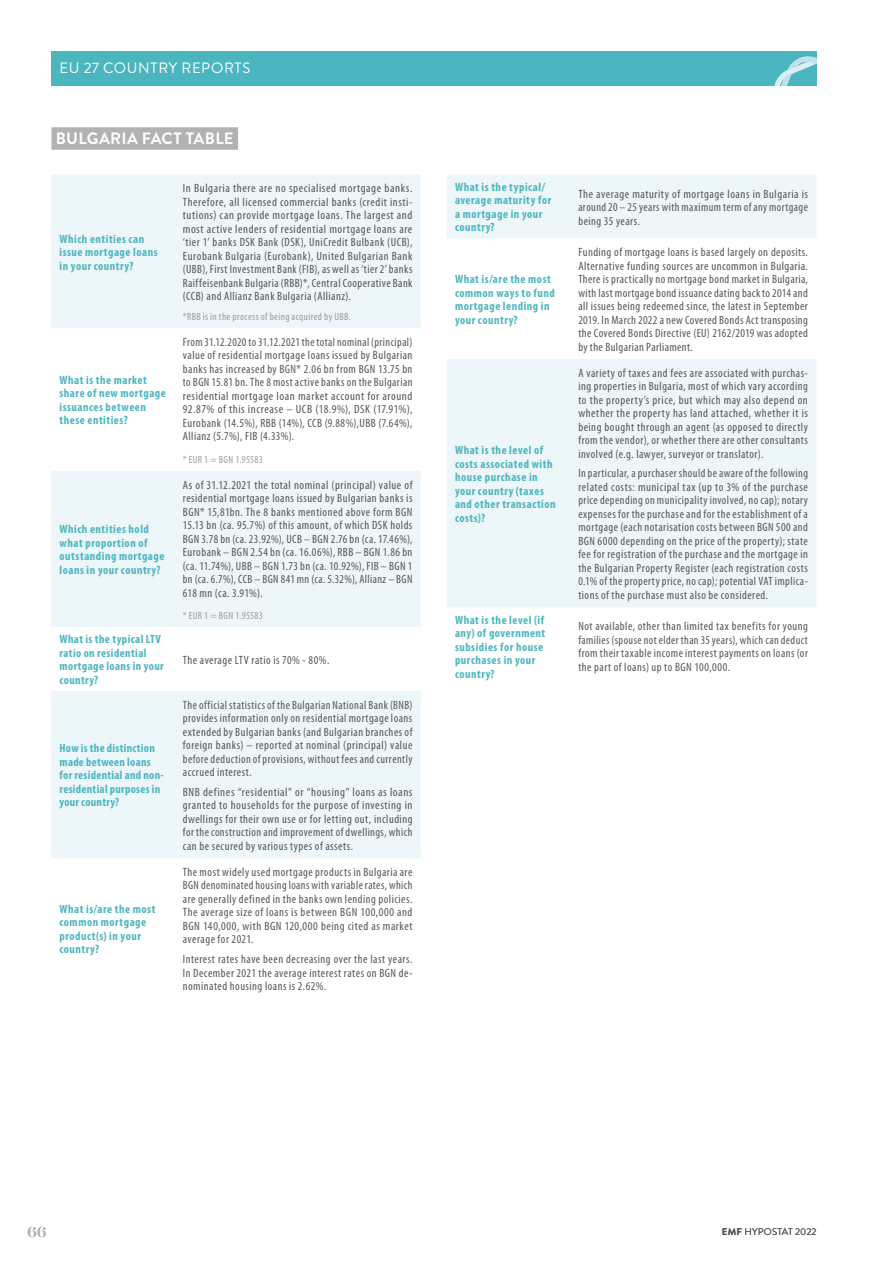
<style>
.page{position:relative;width:893px;height:1263px;background:#fff}
.page>*{position:absolute;margin:0;border:0;box-sizing:border-box;transform-origin:0 0}
.t1{font:700 16.5px "Brandon Grotesque";letter-spacing:.02em;color:#fff}
.t2{font:500 16.5px "Majesti Banner";color:#b3b2b2}
.t3{font:15px "Brandon Grotesque";letter-spacing:.04em;color:#fff}
.t4{font:condensed 12px/13.5px "Myriad Pro";letter-spacing:.04em;color:#575756;text-align:justify}
.t5{font:700 condensed 12px/13.5px "Myriad Pro";letter-spacing:.045em;color:#4bb6c0}
.t6{font:700 condensed 12px/13.5px "Myriad Pro";letter-spacing:.025em;color:#4bb6c0}
.t7{font:condensed 10.5px "Myriad Pro";letter-spacing:.035em;color:#9d9d9c}
.t8{font:9.75px "Brandon Grotesque";letter-spacing:.01em;color:#575756}
.s1{font-weight:700}
</style>
<div class="page">
<div style="left:51px;top:51px;width:766px;height:34px;background:#4bb6c0"></div>
<svg style="left:774px;top:56px;width:43px;height:29px"></svg>
<div style="left:51px;top:127px;width:187px;height:23px;background:#b3b2b2"></div>
<div style="left:51px;top:175px;width:370px;height:153px;background:#edf6f8"></div>
<svg style="left:51px;top:471px;width:370px;height:387px;fill:#edf6f8"></svg>
<div style="left:447px;top:175px;width:369px;height:63px;background:#edf6f8"></div>
<div style="left:447px;top:359px;width:369px;height:248px;background:#edf6f8"></div>
<p class="t3" style="left:60px;top:58px;width:192px">EU 27 COUNTRY REPORTS</p>
<h1 class="t1" style="left:56px;top:127px;width:179px">BULGARIA FACT TABLE</h1>
<p class="t5" style="left:60px;top:232px;width:100px">Which entities can issue mortgage loans in your country?</p>
<p class="t5" style="left:60px;top:373px;width:108px">What is the market share of new mortgage issuances between these entities?</p>
<p class="t5" style="left:60px;top:523px;width:106px">Which entities hold what proportion of outstanding mortgage loans in your country?</p>
<p class="t5" style="left:60px;top:633px;width:106px">What is the typical LTV ratio on residential mortgage loans in your country?</p>
<p class="t6" style="left:60px;top:742px;width:106px">How is the distinction made between loans for residential and non&shy;residential purposes in your country?</p>
<p class="t5" style="left:60px;top:902px;width:97px">What is/are the most common mortgage product(s) in your country?</p>
<p class="t4" style="left:183px;top:182px;width:231px">In Bulgaria there are no specialised mortgage banks.<br>Therefore, all licensed commercial banks (credit insti&shy;tutions) can provide mortgage loans. The largest and most active lenders of residential mortgage loans are ‘tier 1’ banks DSK Bank (DSK), UniCredit Bulbank (UCB), Eurobank Bulgaria (Eurobank), United Bulgarian Bank (UBB), First Investment Bank (FIB), as well as ‘tier 2’ banks Raiffeisenbank Bulgaria (RBB)*, Central Cooperative Bank (CCB) and Allianz Bank Bulgaria (Allianz).</p>
<p class="t7" style="left:183px;top:311px;width:170px">*RBB is in the process of being acquired by UBB.</p>
<p class="t4" style="left:183px;top:335px;width:231px">From 31.12.2020 to 31.12.2021 the total nominal (principal) value of residential mortgage loans issued by Bulgarian banks has increased by BGN* 2.06 bn from BGN 13.75 bn to BGN 15.81 bn. The 8 most active banks on the Bulgarian residential mortgage loan market account for around 92.87% of this increase – UCB (18.9%), DSK (17.91%), Eurobank (14.5%), RBB (14%), CCB (9.88%),UBB (7.64%), Allianz (5.7%), FIB (4.33%).</p>
<p class="t7" style="left:183px;top:453px;width:82px">* EUR 1 = BGN 1.95583</p>
<p class="t4" style="left:183px;top:478px;width:231px">As of 31.12.2021 the total nominal (principal) value of residential mortgage loans issued by Bulgarian banks is BGN* 15,81bn. The 8 banks mentioned above form BGN 15.13 bn (ca. 95.7%) of this amount, of which DSK holds BGN 3.78 bn (ca. 23.92%), UCB – BGN 2.76 bn (ca. 17.46%), Eurobank – BGN 2.54 bn (ca. 16.06%), RBB – BGN 1.86 bn (ca. 11.74%), UBB – BGN 1.73 bn (ca. 10.92%), FIB – BGN 1 bn (ca. 6.7%), CCB – BGN 841 mn (ca. 5.32%), Allianz – BGN 618 mn (ca. 3.91%).</p>
<p class="t7" style="left:183px;top:609px;width:82px">* EUR 1 = BGN 1.95583</p>
<p class="t4" style="left:183px;top:653px;width:148px">The average LTV ratio is 70% - 80%.</p>
<p class="t4" style="left:183px;top:698px;width:231px">The official statistics of the Bulgarian National Bank (BNB) provides information only on residential mortgage loans extended by Bulgarian banks (and Bulgarian branches of foreign banks) – reported at nominal (principal) value before deduction of provisions, without fees and currently accrued interest.</p>
<p class="t4" style="left:183px;top:785px;width:231px">BNB defines “residential” or “housing” loans as loans granted to households for the purpose of investing in dwellings for their own use or for letting out, including for the construction and improvement of dwellings, which can be secured by various types of assets.</p>
<p class="t4" style="left:183px;top:865px;width:231px">The most widely used mortgage products in Bulgaria are BGN denominated housing loans with variable rates, which are generally defined in the banks own lending policies.<br>The average size of loans is between BGN 100,000 and BGN 140,000, with BGN 120,000 being cited as market average for 2021.</p>
<p class="t4" style="left:183px;top:953px;width:231px">Interest rates have been decreasing over the last years.<br>In December 2021 the average interest rates on BGN de&shy;nominated housing loans is 2.62%.</p>
<p class="t5" style="left:455px;top:180px;width:98px">What is the typical/ average maturity for a mortgage in your country?</p>
<p class="t4" style="left:578px;top:187px;width:231px">The average maturity of mortgage loans in Bulgaria is around 20 – 25 years with maximum term of any mortgage being 35 years.</p>
<p class="t5" style="left:455px;top:272px;width:101px">What is/are the most common ways to fund mortgage lending in your country?</p>
<p class="t5" style="left:455px;top:443px;width:102px">What is the level of costs associated with house purchase in your country (taxes and other transaction costs)?</p>
<p class="t4" style="left:578px;top:246px;width:231px">Funding of mortgage loans is based largely on deposits.<br>Alternative funding sources are uncommon in Bulgaria.<br>There is practically no mortgage bond market in Bulgaria, with last mortgage bond issuance dating back to 2014 and all issues being redeemed since, the latest in September 2019. In March 2022 a new Covered Bonds Act transposing the Covered Bonds Directive (EU) 2162/2019 was adopted by the Bulgarian Parliament.</p>
<p class="t4" style="left:578px;top:366px;width:231px">A variety of taxes and fees are associated with purchas&shy;ing properties in Bulgaria, most of which vary according to the property’s price, but which may also depend on whether the property has land attached, whether it is being bought through an agent (as opposed to directly from the vendor), or whether there are other consultants involved (e.g. lawyer, surveyor or translator).</p>
<p class="t4" style="left:578px;top:467px;width:231px">In particular, a purchaser should be aware of the following related costs: municipal tax (up to 3% of the purchase price depending on municipality involved, no cap); notary expenses for the purchase and for the establishment of a mortgage (each notarisation costs between BGN 500 and BGN 6000 depending on the price of the property); state fee for registration of the purchase and the mortgage in the Bulgarian Property Register (each registration costs 0.1% of the property price, no cap); potential VAT implica&shy;tions of the purchase must also be considered.</p>
<p class="t5" style="left:455px;top:613px;width:92px">What is the level (if any) of government subsidies for house purchases in your country?</p>
<p class="t4" style="left:578px;top:620px;width:231px">Not available, other than limited tax benefits for young families (spouse not elder than 35 years), which can deduct from their taxable income interest payments on loans (or the part of loans) up to BGN 100,000.</p>
<h1 class="t2" style="left:27px;top:1221px;width:21px">66</h1>
<p class="t8" style="left:722px;top:1225px;width:96px"><span class="s1">EMF</span> HYPOSTAT 2022</p>
</div>
